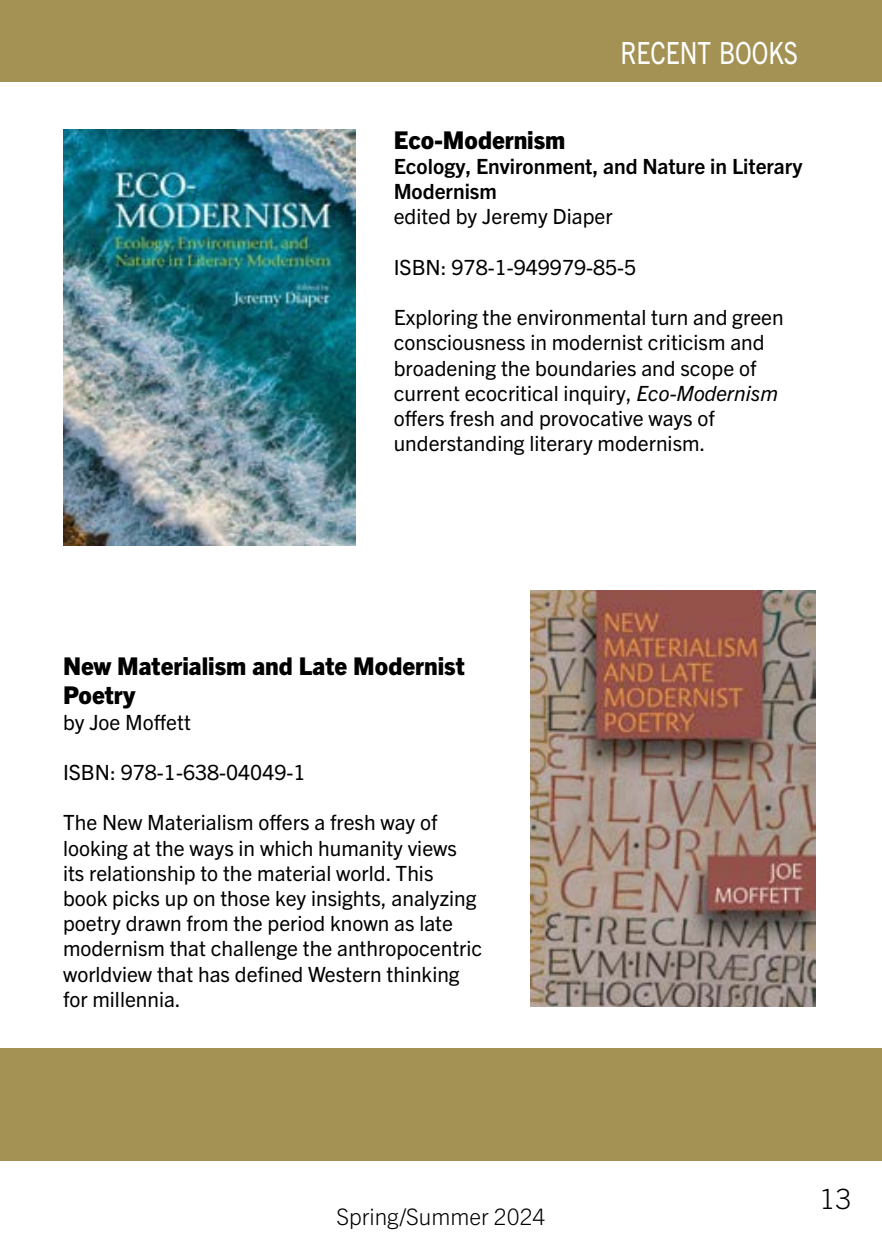
<style>
.page{position:relative;width:882px;height:1260px;background:#fff}
.page>*{position:absolute;margin:0;border:0;box-sizing:border-box;transform-origin:0 0}
.t1{font:30.62px "Trade Gothic Next LT Pro";color:#fff;scale:.8 1}
.t2{font:300 28px "Trade Gothic Next LT Pro";color:#000}
.t3{font:800 24.5px/29.4px "Trade Gothic Next LT Pro";color:#000}
.t4{font:300 22.75px "Trade Gothic Next LT Pro";color:#000}
.t5{font:21px/25.2px "Trade Gothic Next LT Pro";color:#000}
.t6{font:700 21px/25.2px "Trade Gothic Next LT Pro";color:#000}
.s1{font-style:italic}
</style>
<div class="page">
<div style="left:0;top:0;width:882px;height:82px;background:#a39254"></div>
<div style="left:0;top:1048px;width:882px;height:113px;background:#a39254"></div>
<img style="left:63px;top:130px;width:293px;height:415px">
<img style="left:530px;top:591px;width:286px;height:415px">
<h1 class="t1" style="left:621px;top:32px;width:223px">RECENT BOOKS</h1>
<p class="t3" style="left:394px;top:124px;width:173px">Eco-Modernism</p>
<p class="t6" style="left:394px;top:152px;width:410px">Ecology, Environment, and Nature in Literary<br>Modernism</p>
<p class="t5" style="left:394px;top:203px;width:220px">edited by Jeremy Diaper</p>
<p class="t5" style="left:394px;top:253px;width:244px">ISBN: 978-1-949979-85-5</p>
<p class="t5" style="left:394px;top:304px;width:391px">Exploring the environmental turn and green consciousness in modernist criticism and broadening the boundaries and scope of current ecocritical inquiry, <span class="s1">Eco-Modernism </span>offers fresh and provocative ways of understanding literary modernism.</p>
<p class="t3" style="left:63px;top:650px;width:403px">New Materialism and Late Modernist<br>Poetry</p>
<p class="t5" style="left:63px;top:708px;width:129px">by Joe Moffett</p>
<p class="t5" style="left:63px;top:758px;width:244px">ISBN: 978-1-638-04049-1</p>
<p class="t5" style="left:63px;top:809px;width:421px">The New Materialism offers a fresh way of looking at the ways in which humanity views its relationship to the material world. This book picks up on those key insights, analyzing poetry drawn from the period known as late modernism that challenge the anthropocentric worldview that has defined Western thinking for millennia.</p>
<p class="t4" style="left:336px;top:1201px;width:211px">Spring/Summer 2024</p>
<h2 class="t2" style="left:819px;top:1179px;width:33px">13</h2>
</div>
